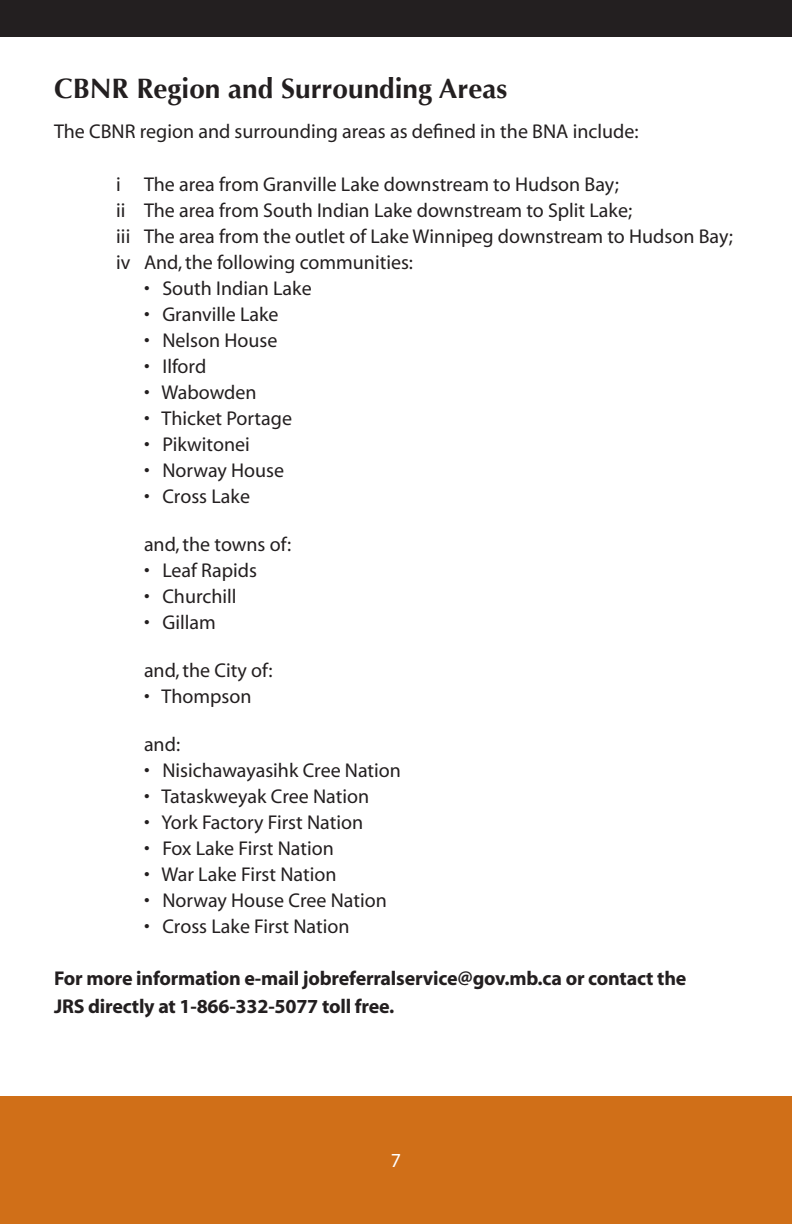
<style>
.page{position:relative;width:792px;height:1224px;background:#fff}
.page>*{position:absolute;margin:0;border:0;box-sizing:border-box;transform-origin:0 0}
.t1{font:700 28px "Optima";color:#231f20}
.t2{font:20px/26px "Myriad";color:#231f20}
.t3{font:700 20px/28px "Myriad";letter-spacing:-.01em;color:#231f20}
.t4{font:20px "Myriad";color:#fff}
</style>
<div class="page">
<div style="left:0;top:1096px;width:792px;height:128px;background:#d06f18"></div>
<div style="left:0;top:0;width:792px;height:37px;background:#231f20"></div>
<h1 class="t1" style="left:54px;top:72px;width:455px">CBNR Region and Surrounding Areas</h1>
<p class="t2" style="left:54px;top:119px;width:586px">The CBNR region and surrounding areas as defined in the BNA include:</p>
<p class="t2" style="left:116px;top:172px;width:16px">i ii iii iv</p>
<p class="t2" style="left:144px;top:172px;width:591px">The area from Granville Lake downstream to Hudson Bay;<br>The area from South Indian Lake downstream to Split Lake;<br>The area from the outlet of Lake Winnipeg downstream to Hudson Bay; And, the following communities:</p>
<p class="t2" style="left:144px;top:276px;width:169px">• South Indian Lake</p>
<p class="t2" style="left:144px;top:302px;width:136px">• Granville Lake</p>
<p class="t2" style="left:144px;top:328px;width:135px">• Nelson House</p>
<p class="t2" style="left:144px;top:354px;width:64px">• Ilford</p>
<p class="t2" style="left:144px;top:380px;width:114px">• Wabowden</p>
<p class="t2" style="left:144px;top:406px;width:150px">• Thicket Portage</p>
<p class="t2" style="left:144px;top:432px;width:107px">• Pikwitonei</p>
<p class="t2" style="left:144px;top:458px;width:142px">• Norway House</p>
<p class="t2" style="left:144px;top:484px;width:108px">• Cross Lake</p>
<p class="t2" style="left:144px;top:532px;width:149px">and, the towns of:</p>
<p class="t2" style="left:144px;top:558px;width:115px">• Leaf Rapids</p>
<p class="t2" style="left:144px;top:584px;width:94px">• Churchill</p>
<p class="t2" style="left:144px;top:610px;width:73px">• Gillam</p>
<p class="t2" style="left:144px;top:658px;width:130px">and, the City of:</p>
<p class="t2" style="left:144px;top:684px;width:109px">• Thompson</p>
<p class="t2" style="left:144px;top:732px;width:38px">and:</p>
<p class="t2" style="left:144px;top:758px;width:259px">• Nisichawayasihk Cree Nation</p>
<p class="t2" style="left:144px;top:784px;width:227px">• Tataskweyak Cree Nation</p>
<p class="t2" style="left:144px;top:810px;width:221px">• York Factory First Nation</p>
<p class="t2" style="left:144px;top:836px;width:191px">• Fox Lake First Nation</p>
<p class="t2" style="left:144px;top:862px;width:194px">• War Lake First Nation</p>
<p class="t2" style="left:144px;top:888px;width:244px">• Norway House Cree Nation</p>
<p class="t2" style="left:144px;top:914px;width:207px">• Cross Lake First Nation</p>
<p class="t3" style="left:54px;top:965px;width:634px">For more information e-mail jobreferralservice@gov.mb.ca or contact the<br>JRS directly at 1-866-332-5077 toll free.</p>
<p class="t4" style="left:391px;top:1150px;width:12px">7</p>
</div>
